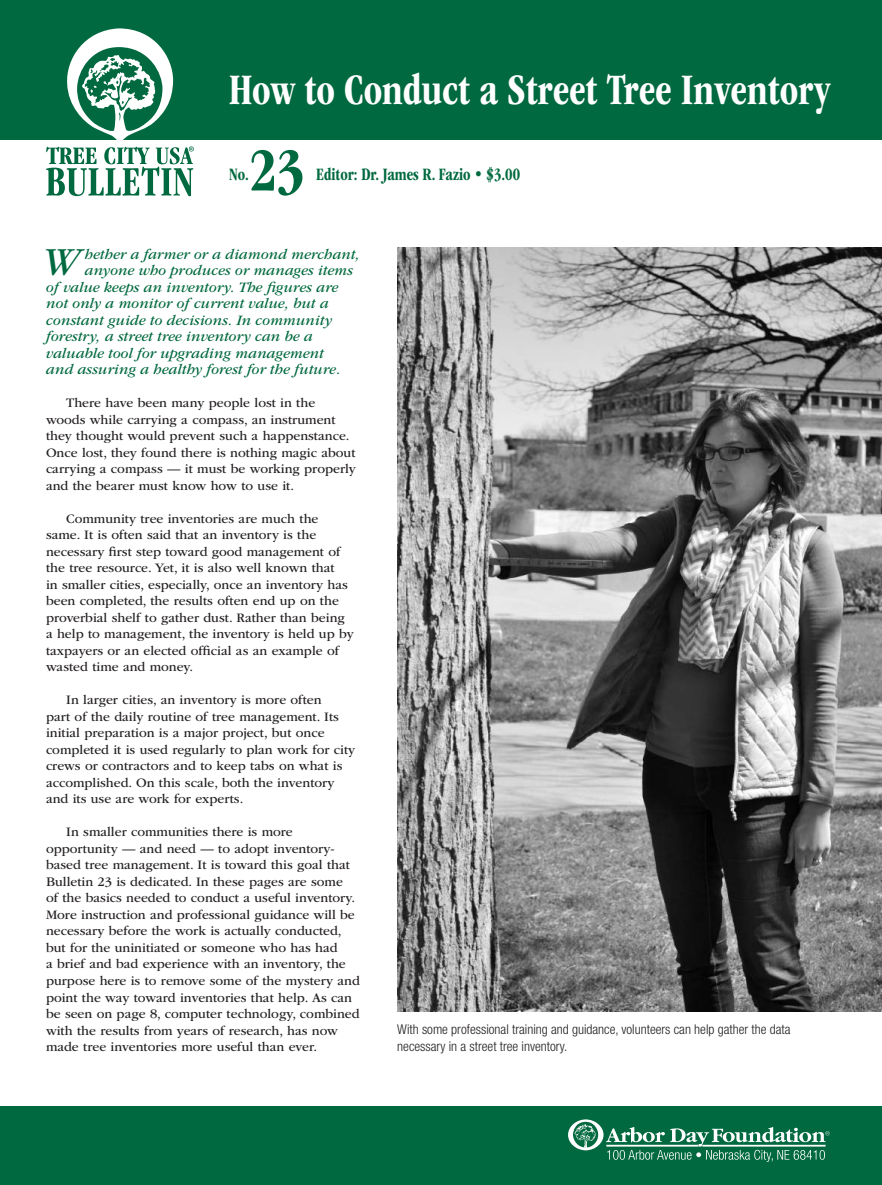
<style>
.page{position:relative;width:882px;height:1185px;background:#fff}
.page>*{position:absolute;margin:0;border:0;box-sizing:border-box;transform-origin:0 0}
.t1{font:700 condensed 63px "ITC Garamond Std";color:#00693f}
.t2{font:700 condensed 45px "ITC Garamond Std";color:#fff;scale:.9 1}
.t3{font:italic 41.55px "ITC Garamond Std";color:#00693f}
.t4{font:700 condensed 18px "ITC Garamond Std";color:#00693f;scale:.9 1}
.t5{font:italic 15px "ITC Garamond Std";color:#00693f}
.t6{font:13.5px/16.5px "ITC Garamond Std";color:#231f20}
.t7{font:300 condensed 13.5px/16.5px "Helvetica Neue LT Std";color:#231f20}
</style>
<div class="page">
<div style="left:0;top:1105px;width:881px;height:79px;background:#00693f"></div>
<div style="left:0;top:0;width:881px;height:139px;background:#00693f"></div>
<svg style="left:568px;top:1119px;width:261px;height:42px"></svg>
<svg style="left:46px;top:28px;width:148px;height:168px"></svg>
<img style="left:397px;top:248px;width:484px;height:763px">
<h2 class="t2" style="left:229px;top:65px;width:669px">How to Conduct a Street Tree Inventory</h2>
<h1 class="t1" style="left:248px;top:135px;width:58px">23</h1>
<h3 class="t4" style="left:229px;top:164px;width:23px">No.</h3>
<h3 class="t4" style="left:316px;top:164px;width:228px">Editor: Dr. James R. Fazio • $3.00</h3>
<h3 class="t3" style="left:41px;top:239px;width:39px">W</h3>
<p class="t5" style="left:85px;top:245px;width:276px">hether a farmer or a diamond merchant,</p>
<p class="t5" style="left:85px;top:262px;width:270px">anyone who produces or manages items</p>
<p class="t5" style="left:46px;top:278px;width:294px">of value keeps an inventory. The figures are</p>
<p class="t5" style="left:46px;top:295px;width:284px">not only a monitor of current value, but a</p>
<p class="t5" style="left:46px;top:311px;width:287px">constant guide to decisions. In community</p>
<p class="t5" style="left:46px;top:328px;width:268px">forestry, a street tree inventory can be a</p>
<p class="t5" style="left:46px;top:344px;width:279px">valuable tool for upgrading management</p>
<p class="t5" style="left:46px;top:361px;width:295px">and assuring a healthy forest for the future.</p>
<p class="t6" style="left:46px;top:394px;width:311px;text-indent:20px">There have been many people lost in the woods while carrying a compass, an instrument they thought would prevent such a happenstance.<br>Once lost, they found there is nothing magic about carrying a compass — it must be working properly and the bearer must know how to use it.</p>
<p class="t6" style="left:46px;top:510px;width:309px;text-indent:20px">Community tree inventories are much the same. It is often said that an inventory is the necessary first step toward good management of the tree resource. Yet, it is also well known that<br>in smaller cities, especially, once an inventory has been completed, the results often end up on the proverbial shelf to gather dust. Rather than being a help to management, the inventory is held up by taxpayers or an elected official as an example of wasted time and money.</p>
<p class="t6" style="left:46px;top:691px;width:310px;text-indent:20px">In larger cities, an inventory is more often<br>part of the daily routine of tree management. Its initial preparation is a major project, but once completed it is used regularly to plan work for city crews or contractors and to keep tabs on what is accomplished. On this scale, both the inventory and its use are work for experts.</p>
<p class="t6" style="left:46px;top:823px;width:315px;text-indent:20px">In smaller communities there is more opportunity — and need — to adopt inventory&shy;based tree management. It is toward this goal that Bulletin 23 is dedicated. In these pages are some<br>of the basics needed to conduct a useful inventory.<br>More instruction and professional guidance will be necessary before the work is actually conducted, but for the uninitiated or someone who has had<br>a brief and bad experience with an inventory, the purpose here is to remove some of the mystery and point the way toward inventories that help. As can be seen on page 8, computer technology, combined with the results from years of research, has now made tree inventories more useful than ever.</p>
<p class="t7" style="left:397px;top:1021px;width:394px">With some professional training and guidance, volunteers can help gather the data necessary in a street tree inventory.</p>
</div>
